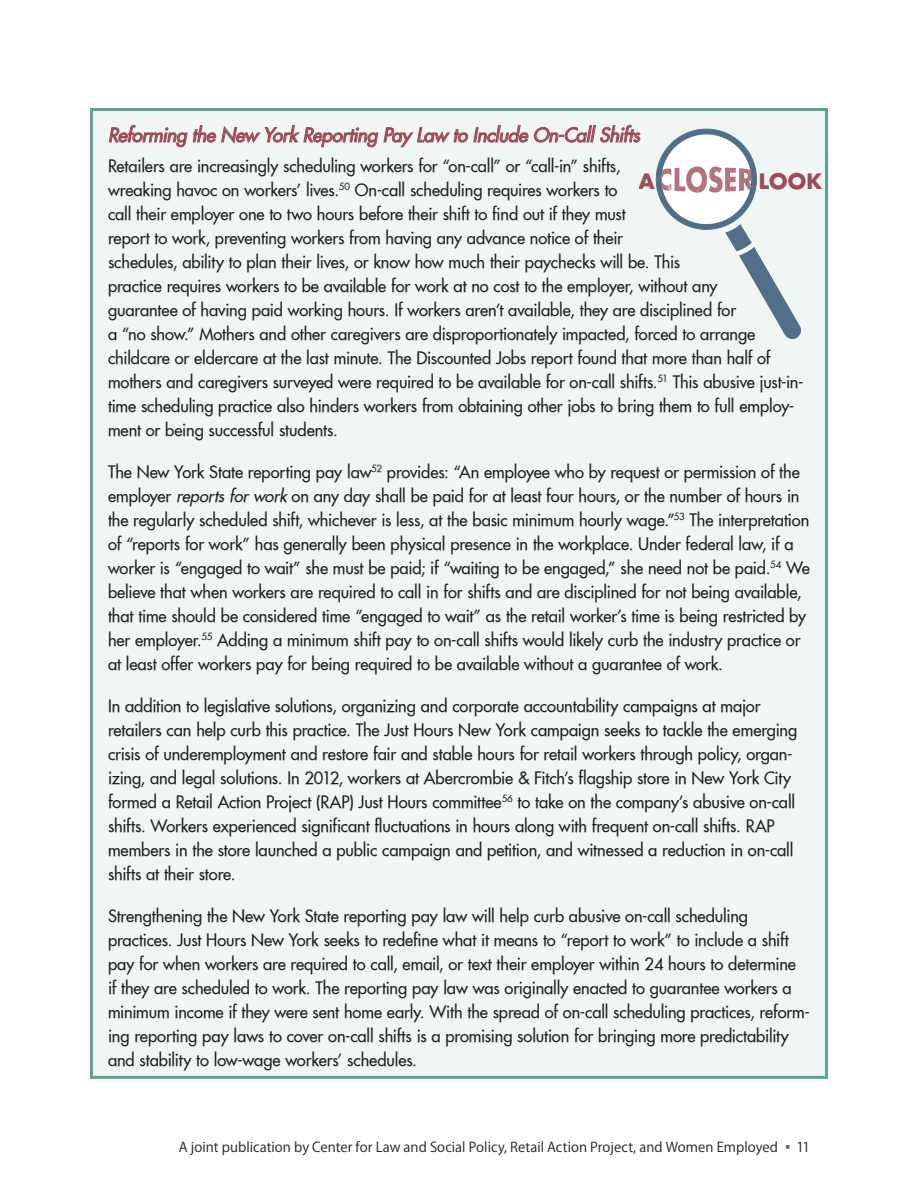
<style>
.page{position:relative;width:918px;height:1188px;background:#fff}
.page>*{position:absolute;margin:0;border:0;box-sizing:border-box;transform-origin:0 0}
.case_study_head{font:italic 18.75px "Futura Extended";color:#9e4a55}
.body{font:16.5px/24px "Futura Extended";letter-spacing:-.005em;color:#231f20}
.t1{font:13.5px "Koz Go Pr 6 N";letter-spacing:.005em;color:#231f20}
.s1{font-style:italic}
.s2{font-weight:300;color:#526f8a}
</style>
<div class="page">
<div style="left:90px;top:108px;width:738px;height:971px;background:#eff6f4;border:3px solid #5fa491"></div>
<svg style="left:109px;top:125px;width:78px;height:22px"></svg>
<svg style="left:193px;top:125px;width:23px;height:17px"></svg>
<svg style="left:222px;top:125px;width:156px;height:22px"></svg>
<svg style="left:384px;top:128px;width:84px;height:19px"></svg>
<svg style="left:474px;top:125px;width:54px;height:17px"></svg>
<svg style="left:534px;top:125px;width:106px;height:17px"></svg>
<svg style="left:655px;top:128px;width:146px;height:211px"></svg>
<p class="case_study_head" style="left:108px;top:123px;width:538px">Reforming the New York Reporting Pay Law to Include On-Call Shifts</p>
<p class="body" style="left:108px;top:154px;width:697px">Retailers are increasingly scheduling workers for “on-call” or “call-in” shifts,<br>wreaking havoc on workers’ lives.<sup>50</sup> On-call scheduling requires workers to<br>call their employer one to two hours before their shift to find out if they must<br>report to work, preventing workers from having any advance notice of their<br>schedules, ability to plan their lives, or know how much their paychecks will be. This<br>practice requires workers to be available for work at no cost to the employer, without any<br>guarantee of having paid working hours. If workers aren’t available, they are disciplined for<br>a “no show.” Mothers and other caregivers are disproportionately impacted, forced to arrange childcare or eldercare at the last minute. The Discounted Jobs report found that more than half of mothers and caregivers surveyed were required to be available for on-call shifts.<sup>51</sup> This abusive just-in&shy;time scheduling practice also hinders workers from obtaining other jobs to bring them to full employ&shy;ment or being successful students.</p>
<p class="body" style="left:108px;top:460px;width:703px">The New York State reporting pay law<sup>52</sup> provides: “An employee who by request or permission of the employer <span class="s1">reports for work</span> on any day shall be paid for at least four hours, or the number of hours in the regularly scheduled shift, whichever is less, at the basic minimum hourly wage.”<sup>53</sup> The interpretation of “reports for work” has generally been physical presence in the workplace. Under federal law, if a worker is “engaged to wait” she must be paid; if “waiting to be engaged,” she need not be paid.<sup>54</sup> We believe that when workers are required to call in for shifts and are disciplined for not being available, that time should be considered time “engaged to wait” as the retail worker’s time is being restricted by her employer.<sup>55</sup> Adding a minimum shift pay to on-call shifts would likely curb the industry practice or at least offer workers pay for being required to be available without a guarantee of work.</p>
<p class="body" style="left:108px;top:694px;width:691px">In addition to legislative solutions, organizing and corporate accountability campaigns at major retailers can help curb this practice. The Just Hours New York campaign seeks to tackle the emerging crisis of underemployment and restore fair and stable hours for retail workers through policy, organ&shy;izing, and legal solutions. In 2012, workers at Abercrombie &amp; Fitch’s flagship store in New York City formed a Retail Action Project (RAP) Just Hours committee<sup>56</sup> to take on the company’s abusive on-call shifts. Workers experienced significant fluctuations in hours along with frequent on-call shifts. RAP members in the store launched a public campaign and petition, and witnessed a reduction in on-call shifts at their store.</p>
<p class="body" style="left:108px;top:904px;width:703px">Strengthening the New York State reporting pay law will help curb abusive on-call scheduling practices. Just Hours New York seeks to redefine what it means to “report to work” to include a shift pay for when workers are required to call, email, or text their employer within 24 hours to determine<br>if they are scheduled to work. The reporting pay law was originally enacted to guarantee workers a minimum income if they were sent home early. With the spread of on-call scheduling practices, reform&shy;ing reporting pay laws to cover on-call shifts is a promising solution for bringing more predictability and stability to low-wage workers’ schedules.</p>
<p class="t1" style="left:179px;top:1139px;width:633px">A joint publication by Center for Law and Social Policy, Retail Action Project, and Women Employed <span class="s2">▪</span> 11</p>
</div>
